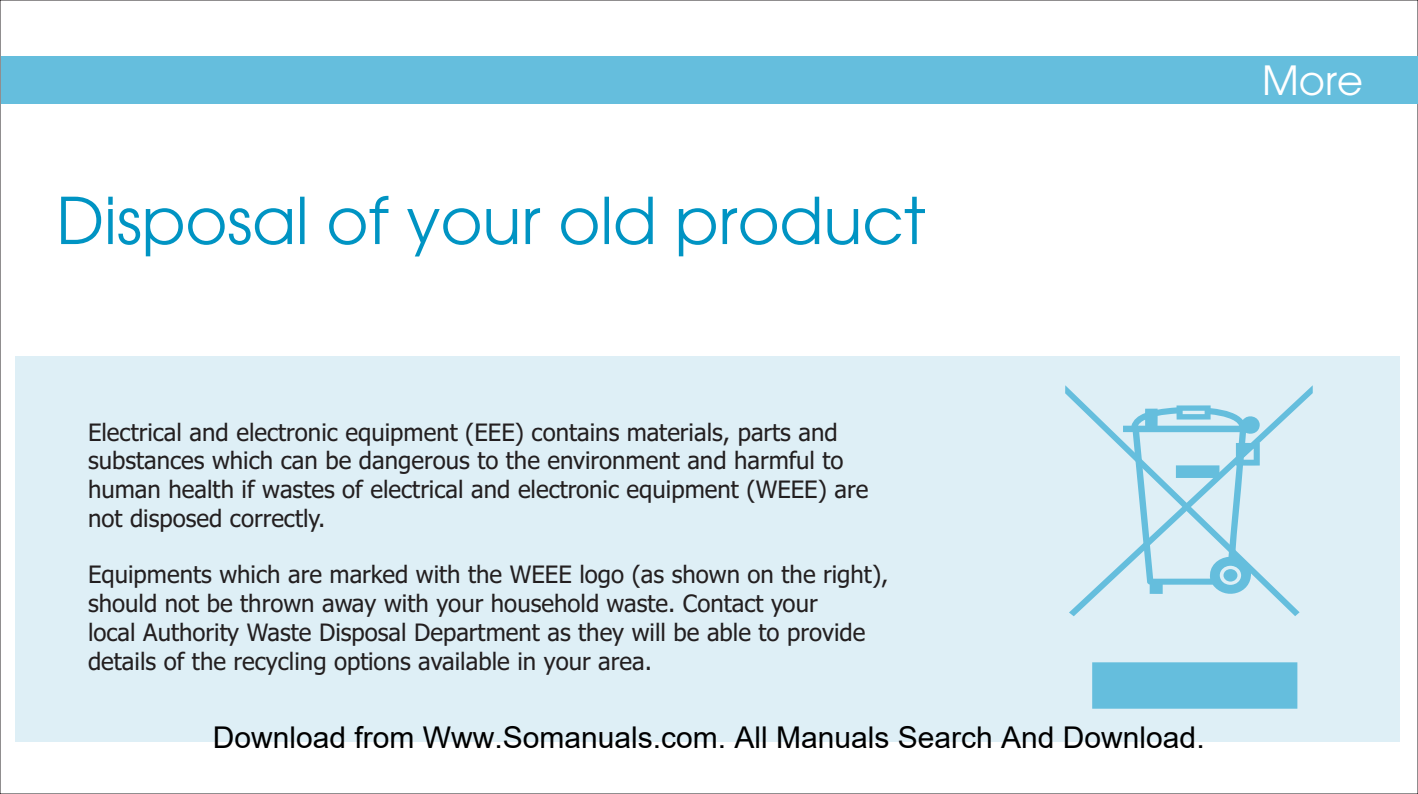
<style>
.page{position:relative;width:1418px;height:794px;background:#fff}
.page>*{position:absolute;margin:0;border:0;box-sizing:border-box;transform-origin:0 0}
.t1{font:64px "Avant Garde";color:#0094c3}
.t2{font:40px "Avant Garde";color:#fff}
.t3{font:30px "Arial";color:#000}
.t4{font:24px/28.8px "Tahoma";color:#231f20}
</style>
<div class="page">
<div style="left:16px;top:356px;width:1383px;height:385px;background:#deeff6"></div>
<div style="left:1px;top:56px;width:1416px;height:48px;background:#65bedd"></div>
<div style="left:1092px;top:662px;width:205px;height:46px;background:#65bedd"></div>
<svg style="left:1068px;top:386px;width:244px;height:230px"></svg>
<svg style="left:1123px;top:405px;width:136px;height:196px"></svg>
<h1 class="t1" style="left:56px;top:196px;width:870px">Disposal of your old product</h1>
<h2 class="t2" style="left:1261px;top:65px;width:102px">More</h2>
<p class="t4" style="left:88px;top:419px;width:781px">Electrical and electronic equipment (EEE) contains materials, parts and substances which can be dangerous to the environment and harmful to human health if wastes of electrical and electronic equipment (WEEE) are not disposed correctly.</p>
<p class="t4" style="left:88px;top:562px;width:802px">Equipments which are marked with the WEEE logo (as shown on the right), should not be thrown away with your household waste. Contact your<br>local Authority Waste Disposal Department as they will be able to provide details of the recycling options available in your area.</p>
<p class="t3" style="left:213px;top:720px;width:993px">Download from Www.Somanuals.com. All Manuals Search And Download.</p>
</div>
